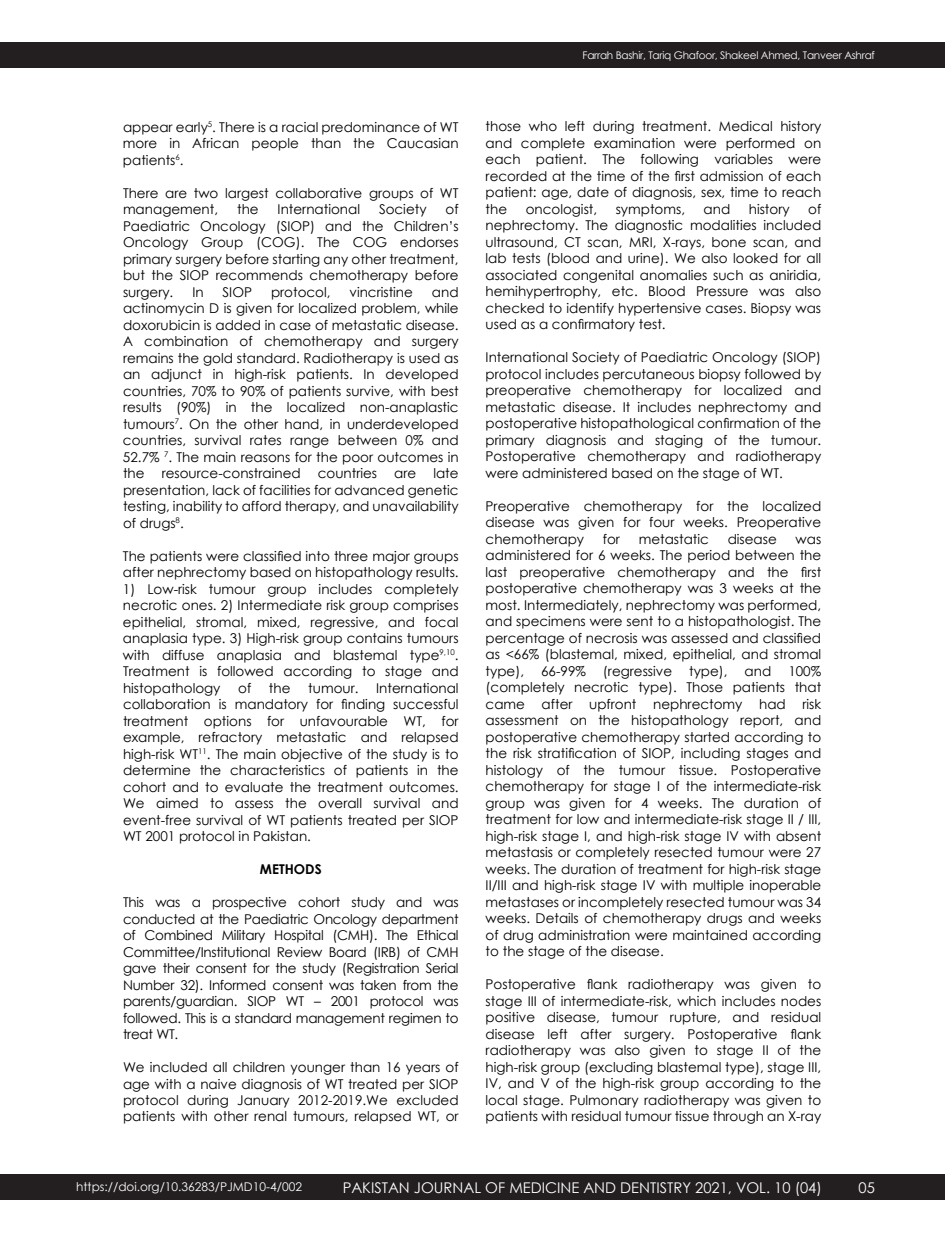
<style>
.page{position:relative;width:945px;height:1242px;background:#fff}
.page>*{position:absolute;margin:0;border:0;box-sizing:border-box;transform-origin:0 0}
.t1{font:14.7px "Century Gothic";color:#fff}
.t2{font:13.5px/16.5px "Century Gothic";color:#000;text-align:justify}
.t3{font:700 13.5px "Century Gothic";color:#000}
.t4{font:12px "Century Gothic";color:#fff}
.t5{font:10.5px "Century Gothic";letter-spacing:-.025em;color:#fff}
</style>
<div class="page">
<div style="left:0;top:42px;width:945px;height:26px;background:#231f20"></div>
<div style="left:0;top:1174px;width:945px;height:26px;background:#231f20"></div>
<p class="t2" style="left:123px;top:118px;width:337px">appear early<sup>5</sup>. There is a racial predominance of WT more in African people than the Caucasian patients<sup>6</sup>.</p>
<p class="t2" style="left:123px;top:184px;width:337px">There are two largest collaborative groups of WT management,</p>
<p class="t2" style="left:123px;top:200px;width:337px;text-indent:323px">of Paediatric Oncology (SIOP) and the Children’s Oncology Group (COG). The COG endorses primary surgery before starting any other treatment, but the SIOP recommends chemotherapy before surgery.</p>
<p class="t2" style="left:237px;top:200px;width:23px">the</p>
<p class="t2" style="left:278px;top:200px;width:84px">International</p>
<p class="t2" style="left:379px;top:200px;width:49px">Society</p>
<p class="t2" style="left:192px;top:283px;width:13px">In</p>
<p class="t2" style="left:223px;top:283px;width:31px">SIOP</p>
<p class="t2" style="left:271px;top:283px;width:61px">protocol,</p>
<p class="t2" style="left:350px;top:283px;width:65px">vincristine</p>
<p class="t2" style="left:123px;top:283px;width:337px;text-indent:309px">and actinomycin D is given for localized problem, while doxorubicin is added in case of metastatic disease.<br>A combination of chemotherapy and surgery remains the gold standard. Radiotherapy is used as an adjunct in high-risk patients. In developed countries, 70% to 90% of patients survive, with best results (90%) in the localized non-anaplastic tumours<sup>7</sup>. On the other hand, in underdeveloped countries, survival rates range between 0% and 52.7% <sup>7</sup>. The main reasons for the poor outcomes in the</p>
<p class="t2" style="left:162px;top:465px;width:141px">resource-constrained</p>
<p class="t2" style="left:318px;top:465px;width:61px">countries</p>
<p class="t2" style="left:394px;top:465px;width:24px">are</p>
<p class="t2" style="left:123px;top:465px;width:337px;text-indent:310px">late presentation, lack of facilities for advanced genetic testing, inability to afford therapy, and unavailability of drugs<sup>8</sup>.</p>
<p class="t2" style="left:123px;top:547px;width:337px">The patients were classified into three major groups after nephrectomy based on histopathology results.</p>
<p class="t2" style="left:123px;top:580px;width:337px">1) Low-risk tumour group includes completely necrotic ones. 2) Intermediate risk group comprises epithelial, stromal, mixed, regressive, and focal anaplasia type. 3) High-risk group contains tumours with diffuse anaplasia and blastemal type<sup>9,10</sup>.<br>Treatment is followed according to stage and histopathology</p>
<p class="t2" style="left:123px;top:679px;width:337px;text-indent:253px">International collaboration is mandatory for finding successful treatment options for unfavourable WT, for example, refractory metastatic and relapsed high-risk WT<sup>11</sup>. The main objective of the study is to determine the characteristics of patients in the cohort and to evaluate the treatment outcomes.<br>We aimed to assess the overall survival and event-free survival of WT patients treated per SIOP WT 2001 protocol in Pakistan.</p>
<p class="t3" style="left:260px;top:860px;width:63px">METHODS</p>
<p class="t2" style="left:123px;top:893px;width:337px">This was a prospective cohort study and was conducted at the Paediatric Oncology department of Combined Military Hospital (CMH). The Ethical Committee/Institutional Review Board (IRB) of CMH gave their consent for the study (Registration Serial Number 32). Informed consent was taken from the parents/guardian. SIOP WT – 2001 protocol was followed. This is a standard management regimen to treat WT.</p>
<p class="t2" style="left:123px;top:1058px;width:337px">We included all children younger than 16 years of age with a naive diagnosis of WT treated per SIOP protocol during January 2012-2019.We excluded patients with other renal tumours, relapsed WT, or</p>
<p class="t2" style="left:238px;top:679px;width:15px">of</p>
<p class="t2" style="left:269px;top:679px;width:23px">the</p>
<p class="t2" style="left:308px;top:679px;width:52px">tumour.</p>
<p class="t5" style="left:583px;top:48px;width:294px">Farrah Bashir, Tariq Ghafoor, Shakeel Ahmed, Tanveer Ashraf</p>
<p class="t2" style="left:486px;top:118px;width:337px">those who left during treatment. Medical history and complete examination were performed on each patient. The following variables were recorded at the time of the first admission of each patient: age, date of diagnosis, sex, time to reach the</p>
<p class="t2" style="left:486px;top:200px;width:337px;text-indent:323px">of nephrectomy. The diagnostic modalities included ultrasound, CT scan, MRI, X-rays, bone scan, and lab tests (blood and urine). We also looked for all associated congenital anomalies such as aniridia, hemihypertrophy, etc. Blood Pressure was also checked to identify hypertensive cases. Biopsy was used as a confirmatory test.</p>
<p class="t2" style="left:486px;top:349px;width:337px">International Society of Paediatric Oncology (SIOP) protocol includes percutaneous biopsy followed by preoperative chemotherapy for localized and metastatic disease. It includes nephrectomy and postoperative histopathological confirmation of the primary diagnosis and staging of the tumour.<br>Postoperative chemotherapy and radiotherapy were administered based on the stage of WT.</p>
<p class="t2" style="left:486px;top:497px;width:337px">Preoperative chemotherapy for the localized disease was given for four weeks. Preoperative chemotherapy</p>
<p class="t2" style="left:526px;top:200px;width:73px">oncologist,</p>
<p class="t2" style="left:616px;top:200px;width:71px">symptoms,</p>
<p class="t2" style="left:704px;top:200px;width:28px">and</p>
<p class="t2" style="left:749px;top:200px;width:42px">history</p>
<p class="t2" style="left:603px;top:530px;width:19px">for</p>
<p class="t2" style="left:639px;top:530px;width:72px">metastatic</p>
<p class="t2" style="left:728px;top:530px;width:51px">disease</p>
<p class="t2" style="left:486px;top:530px;width:337px;text-indent:310px">was administered for 6 weeks. The period between the last preoperative chemotherapy and the first postoperative chemotherapy was 3 weeks at the most. Intermediately, nephrectomy was performed, and specimens were sent to a histopathologist. The percentage of necrosis was assessed and classified as &lt;66% (blastemal, mixed, epithelial, and stromal type),</p>
<p class="t2" style="left:486px;top:662px;width:337px;text-indent:303px">100% (completely necrotic type). Those patients that came after upfront nephrectomy had risk assessment on the histopathology report, and postoperative chemotherapy started according to the risk stratification of SIOP, including stages and histology of the tumour tissue. Postoperative chemotherapy for stage I of the intermediate-risk group was given for 4 weeks. The duration of treatment for low and intermediate-risk stage II / III, high-risk stage I, and high-risk stage IV with absent metastasis or completely resected tumour were 27 weeks. The duration of treatment for high-risk stage II/III and high-risk stage IV with multiple inoperable metastases or incompletely resected tumour was 34 weeks. Details of chemotherapy drugs and weeks of drug administration were maintained according to the stage of the disease.</p>
<p class="t2" style="left:486px;top:976px;width:337px">Postoperative flank radiotherapy was given to stage III of intermediate-risk, which includes nodes positive disease, tumour rupture, and residual disease left after surgery. Postoperative flank radiotherapy was also given to stage II of the high-risk group (excluding blastemal type), stage III, IV, and V of the high-risk group according to the local stage. Pulmonary radiotherapy was given to patients with residual tumour tissue through an X-ray</p>
<p class="t2" style="left:541px;top:662px;width:46px">66-99%</p>
<p class="t2" style="left:603px;top:662px;width:71px">(regressive</p>
<p class="t2" style="left:689px;top:662px;width:40px">type),</p>
<p class="t2" style="left:745px;top:662px;width:28px">and</p>
<p class="t4" style="left:76px;top:1179px;width:227px">https://doi.org/10.36283/PJMD10-4/002</p>
<p class="t1" style="left:343px;top:1178px;width:481px">PAKISTAN JOURNAL OF MEDICINE AND DENTISTRY 2021, VOL. 10 (04)</p>
<p class="t1" style="left:859px;top:1178px;width:18px">05</p>
</div>
